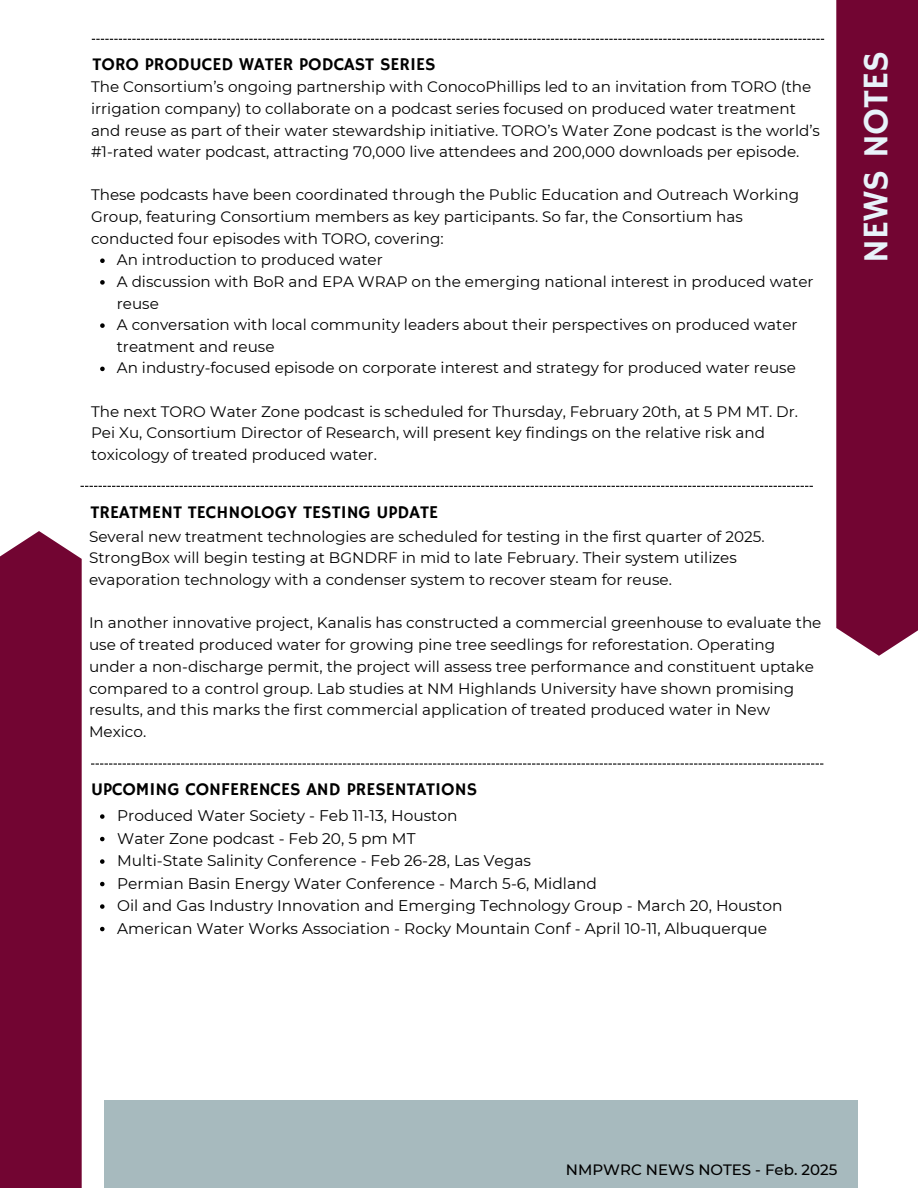
<style>
.page{position:relative;width:918px;height:1188px;background:#fff}
.page>*{position:absolute;margin:0;border:0;box-sizing:border-box;transform-origin:0 0}
.t1{font:36px "Hammersmith One";color:#e8f3fa}
.t2{font:18px "Hammersmith One";color:#000}
.t3{font:15.45px "Montserrat";color:#000}
.t4{font:15.15px/21.6px "Montserrat";color:#000}
.t5{font:500 15px "Montserrat";color:#000}
</style>
<div class="page">
<div style="left:0;top:531px;width:82px;height:657px;background:#720532"></div>
<div style="left:836px;top:0;width:82px;height:656px;background:#720532"></div>
<div style="left:104px;top:1100px;width:754px;height:88px;background:#a7babe"></div>
<svg style="left:92px;top:39px;width:732px;height:1px"></svg>
<svg style="left:100px;top:258px;width:5px;height:5px"></svg>
<svg style="left:100px;top:280px;width:5px;height:5px"></svg>
<svg style="left:100px;top:323px;width:5px;height:5px"></svg>
<svg style="left:100px;top:367px;width:5px;height:4px"></svg>
<svg style="left:81px;top:486px;width:732px;height:1px"></svg>
<svg style="left:91px;top:763px;width:732px;height:2px"></svg>
<svg style="left:100px;top:814px;width:5px;height:5px"></svg>
<svg style="left:100px;top:837px;width:5px;height:4px"></svg>
<svg style="left:100px;top:859px;width:5px;height:5px"></svg>
<svg style="left:100px;top:882px;width:5px;height:4px"></svg>
<svg style="left:100px;top:904px;width:5px;height:5px"></svg>
<svg style="left:100px;top:927px;width:5px;height:4px"></svg>
<h2 class="t2" style="left:93px;top:54px;width:344px">TORO PRODUCED WATER PODCAST SERIES</h2>
<p class="t4" style="left:91px;top:76px;width:731px">The Consortium’s ongoing partnership with ConocoPhillips led to an invitation from TORO (the irrigation company) to collaborate on a podcast series focused on produced water treatment and reuse as part of their water stewardship initiative. TORO’s Water Zone podcast is the world’s #1-rated water podcast, attracting 70,000 live attendees and 200,000 downloads per episode.</p>
<p class="t4" style="left:91px;top:184px;width:710px">These podcasts have been coordinated through the Public Education and Outreach Working<br>Group, featuring Consortium members as key participants. So far, the Consortium has conducted four episodes with TORO, covering:</p>
<p class="t4" style="left:117px;top:249px;width:267px">An introduction to produced water</p>
<p class="t4" style="left:117px;top:271px;width:698px">A discussion with BoR and EPA WRAP on the emerging national interest in produced water reuse</p>
<p class="t4" style="left:117px;top:314px;width:682px">A conversation with local community leaders about their perspectives on produced water treatment and reuse</p>
<p class="t4" style="left:117px;top:357px;width:681px">An industry-focused episode on corporate interest and strategy for produced water reuse</p>
<p class="t4" style="left:91px;top:400px;width:708px">The next TORO Water Zone podcast is scheduled for Thursday, February 20th, at 5 PM MT. Dr.<br>Pei Xu, Consortium Director of Research, will present key findings on the relative risk and toxicology of treated produced water.</p>
<p class="t2" style="left:91px;top:501px;width:349px">TREATMENT TECHNOLOGY TESTING UPDATE</p>
<h2 class="t4" style="left:89px;top:525px;width:677px">Several new treatment technologies are scheduled for testing in the first quarter of 2025.<br>StrongBox will begin testing at BGNDRF in mid to late February. Their system utilizes evaporation technology with a condenser system to recover steam for reuse.</h2>
<p class="t4" style="left:89px;top:612px;width:734px">In another innovative project, Kanalis has constructed a commercial greenhouse to evaluate the use of treated produced water for growing pine tree seedlings for reforestation. Operating under a non-discharge permit, the project will assess tree performance and constituent uptake compared to a control group. Lab studies at NM Highlands University have shown promising results, and this marks the first commercial application of treated produced water in New Mexico.</p>
<p class="t2" style="left:91px;top:779px;width:388px">UPCOMING CONFERENCES AND PRESENTATIONS</p>
<p class="t3" style="left:117px;top:806px;width:342px">Produced Water Society - Feb 11-13, Houston</p>
<h2 class="t3" style="left:117px;top:829px;width:300px">Water Zone podcast - Feb 20, 5 pm MT</h2>
<p class="t3" style="left:117px;top:851px;width:415px">Multi-State Salinity Conference - Feb 26-28, Las Vegas</p>
<p class="t3" style="left:117px;top:874px;width:481px">Permian Basin Energy Water Conference - March 5-6, Midland</p>
<p class="t3" style="left:117px;top:896px;width:667px">Oil and Gas Industry Innovation and Emerging Technology Group - March 20, Houston</p>
<p class="t3" style="left:117px;top:919px;width:651px">American Water Works Association - Rocky Mountain Conf - April 10-11, Albuquerque</p>
<h1 class="t1" style="left:855px;top:263px;width:214px;rotate:-90deg">NEWS NOTES</h1>
<p class="t5" style="left:566px;top:1161px;width:273px">NMPWRC NEWS NOTES - Feb. 2025</p>
</div>
